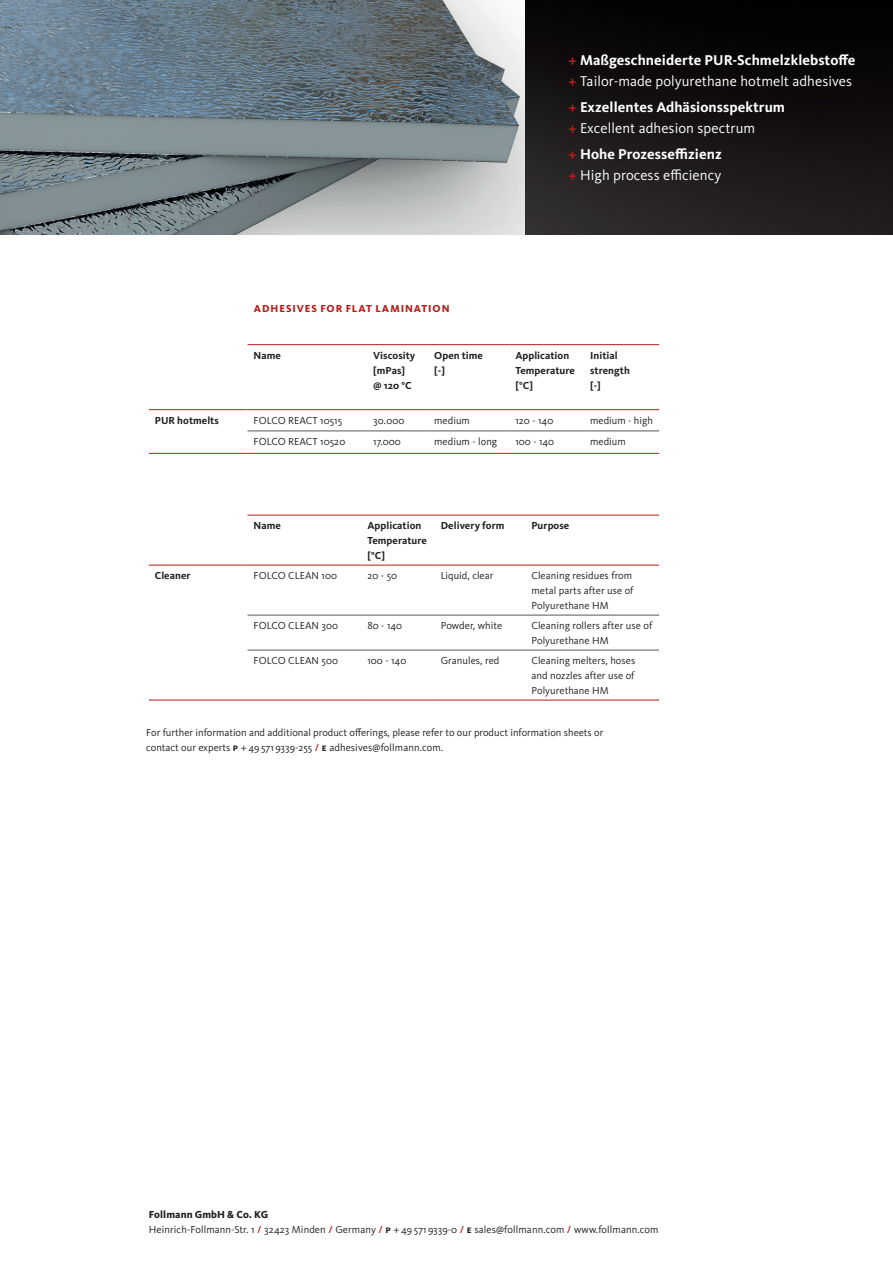
<style>
.page{position:relative;width:893px;height:1263px;background:#fff}
.page>*{position:absolute;margin:0;border:0;box-sizing:border-box;transform-origin:0 0}
.Fließtext_Block_DE{font:14.7px/21.3px "Kievit Pro";letter-spacing:.005em;color:#fff}
.Fließtext_Block_DE-2{font:700 14.7px/21.3px "Kievit Pro";letter-spacing:.005em;color:#fff}
.Fließtext_Tabelle{font:10.5px/15px "Kievit Pro";letter-spacing:.005em;color:#231f20}
.Fließtext_Tabelle-2{font:700 10.5px/15px "Kievit Pro";letter-spacing:.005em;color:#231f20}
.BU_Marginalien_DE{font:10.5px/15px "Kievit Pro";letter-spacing:.01em;color:#231f20}
.H1_Tabelle{font:800 10.5px "Kievit Pro";letter-spacing:.09em;color:#b51e1b}
.s1{font-weight:700;color:#b51e1b}
.s2{font-weight:700}
.s3{color:#b51e1b}
.s4{font-weight:400}
.s5{font-weight:500;color:#b51e1b}
.s6{font-weight:800}
</style>
<div class="page">
<img style="left:0;top:0;width:525px;height:234px">
<img style="left:525px;top:0;width:368px;height:234px">
<hr style="left:149px;top:409px;width:98px;height:1px;background:#b51e1b">
<hr style="left:248px;top:344px;width:119px;height:1px;background:#b51e1b">
<hr style="left:367px;top:344px;width:61px;height:1px;background:#b51e1b">
<hr style="left:428px;top:344px;width:81px;height:1px;background:#b51e1b">
<hr style="left:509px;top:344px;width:75px;height:1px;background:#b51e1b">
<hr style="left:584px;top:344px;width:75px;height:1px;background:#b51e1b">
<hr style="left:248px;top:409px;width:119px;height:1px;background:#b51e1b">
<hr style="left:367px;top:409px;width:61px;height:1px;background:#b51e1b">
<hr style="left:428px;top:409px;width:81px;height:1px;background:#b51e1b">
<hr style="left:509px;top:409px;width:75px;height:1px;background:#b51e1b">
<hr style="left:584px;top:409px;width:75px;height:1px;background:#b51e1b">
<hr style="left:248px;top:431px;width:119px;height:1px;background:#57585a">
<hr style="left:367px;top:431px;width:61px;height:1px;background:#57585a">
<hr style="left:428px;top:431px;width:81px;height:1px;background:#57585a">
<hr style="left:509px;top:431px;width:75px;height:1px;background:#57585a">
<hr style="left:584px;top:431px;width:75px;height:1px;background:#57585a">
<hr style="left:149px;top:453px;width:98px;height:1px;background:#b51e1b">
<hr style="left:248px;top:453px;width:119px;height:1px;background:#b51e1b">
<hr style="left:367px;top:453px;width:61px;height:1px;background:#b51e1b">
<hr style="left:428px;top:453px;width:81px;height:1px;background:#b51e1b">
<hr style="left:509px;top:453px;width:75px;height:1px;background:#b51e1b">
<hr style="left:584px;top:453px;width:75px;height:1px;background:#b51e1b">
<hr style="left:149px;top:565px;width:98px;height:1px;background:#b51e1b">
<hr style="left:248px;top:515px;width:113px;height:1px;background:#b51e1b">
<hr style="left:361px;top:515px;width:74px;height:1px;background:#b51e1b">
<hr style="left:435px;top:515px;width:90px;height:1px;background:#b51e1b">
<hr style="left:525px;top:515px;width:134px;height:1px;background:#b51e1b">
<hr style="left:248px;top:565px;width:113px;height:1px;background:#b51e1b">
<hr style="left:361px;top:565px;width:74px;height:1px;background:#b51e1b">
<hr style="left:435px;top:565px;width:90px;height:1px;background:#b51e1b">
<hr style="left:525px;top:565px;width:134px;height:1px;background:#b51e1b">
<hr style="left:248px;top:615px;width:113px;height:1px;background:#57585a">
<hr style="left:361px;top:615px;width:74px;height:1px;background:#57585a">
<hr style="left:435px;top:615px;width:90px;height:1px;background:#57585a">
<hr style="left:525px;top:615px;width:134px;height:1px;background:#57585a">
<hr style="left:248px;top:650px;width:113px;height:1px;background:#57585a">
<hr style="left:361px;top:650px;width:74px;height:1px;background:#57585a">
<hr style="left:435px;top:650px;width:90px;height:1px;background:#57585a">
<hr style="left:525px;top:650px;width:134px;height:1px;background:#57585a">
<hr style="left:149px;top:700px;width:98px;height:1px;background:#b51e1b">
<hr style="left:248px;top:700px;width:113px;height:1px;background:#b51e1b">
<hr style="left:361px;top:700px;width:74px;height:1px;background:#b51e1b">
<hr style="left:435px;top:700px;width:90px;height:1px;background:#b51e1b">
<hr style="left:525px;top:700px;width:134px;height:1px;background:#b51e1b">
<p class="Fließtext_Block_DE" style="left:568px;top:49px;width:289px"><span class="s1">+</span> <span class="s2">Maßgeschneiderte PUR-Schmelzklebstoffe </span><span class="s1">+</span> Tailor-made polyurethane hotmelt adhesives</p>
<p class="Fließtext_Block_DE-2" style="left:568px;top:96px;width:218px"><span class="s3">+</span> Exzellentes Adhäsionsspektrum <span class="s3">+</span> <span class="s4">Excellent adhesion spectrum</span></p>
<p class="Fließtext_Block_DE" style="left:568px;top:143px;width:155px"><span class="s1">+</span> <span class="s2">Hohe Prozesseffizienz </span><span class="s1">+</span> High process efficiency</p>
<p class="H1_Tabelle" style="left:254px;top:302px;width:197px">ADHESIVES FOR FLAT LAMINATION</p>
<p class="Fließtext_Tabelle-2" style="left:254px;top:348px;width:29px">Name</p>
<p class="Fließtext_Tabelle-2" style="left:373px;top:348px;width:44px">Viscosity [mPas]</p>
<p class="Fließtext_Tabelle-2" style="left:373px;top:378px;width:40px">@ 120 °C</p>
<p class="Fließtext_Tabelle-2" style="left:434px;top:348px;width:50px">Open time [-]</p>
<p class="Fließtext_Tabelle-2" style="left:515px;top:348px;width:61px">Application<br>Temperature [°C]</p>
<p class="Fließtext_Tabelle-2" style="left:590px;top:348px;width:41px">Initial strength</p>
<p class="Fließtext_Tabelle-2" style="left:590px;top:378px;width:12px">[-]</p>
<p class="Fließtext_Tabelle-2" style="left:155px;top:413px;width:65px">PUR hotmelts</p>
<p class="Fließtext_Tabelle" style="left:254px;top:413px;width:90px">FOLCO REACT 10515</p>
<p class="Fließtext_Tabelle" style="left:373px;top:413px;width:33px">30.000</p>
<p class="Fließtext_Tabelle" style="left:434px;top:413px;width:37px">medium</p>
<p class="Fließtext_Tabelle" style="left:515px;top:413px;width:39px">120 - 140</p>
<p class="Fließtext_Tabelle" style="left:590px;top:413px;width:64px">medium - high</p>
<p class="Fließtext_Tabelle" style="left:254px;top:434px;width:93px">FOLCO REACT 10520</p>
<p class="Fließtext_Tabelle" style="left:373px;top:434px;width:29px">17.000</p>
<p class="Fließtext_Tabelle" style="left:434px;top:434px;width:64px">medium - long</p>
<p class="Fließtext_Tabelle" style="left:515px;top:434px;width:40px">100 - 140</p>
<p class="Fließtext_Tabelle" style="left:590px;top:434px;width:37px">medium</p>
<p class="Fließtext_Tabelle-2" style="left:254px;top:518px;width:29px">Name</p>
<p class="Fließtext_Tabelle-2" style="left:367px;top:518px;width:61px">Application<br>Temperature [°C]</p>
<p class="Fließtext_Tabelle-2" style="left:441px;top:518px;width:65px">Delivery form</p>
<p class="Fließtext_Tabelle-2" style="left:531px;top:518px;width:39px">Purpose</p>
<p class="Fließtext_Tabelle-2" style="left:155px;top:568px;width:37px">Cleaner</p>
<p class="Fließtext_Tabelle" style="left:254px;top:568px;width:85px">FOLCO CLEAN 100</p>
<p class="Fließtext_Tabelle" style="left:367px;top:568px;width:31px">20 - 50</p>
<p class="Fließtext_Tabelle" style="left:441px;top:568px;width:54px">Liquid, clear</p>
<p class="Fließtext_Tabelle" style="left:531px;top:568px;width:104px">Cleaning residues from metal parts after use of<br>Polyurethane HM</p>
<p class="Fließtext_Tabelle" style="left:254px;top:618px;width:86px">FOLCO CLEAN 300</p>
<p class="Fließtext_Tabelle" style="left:367px;top:618px;width:36px">80 - 140</p>
<p class="Fließtext_Tabelle" style="left:441px;top:618px;width:63px">Powder, white</p>
<p class="Fließtext_Tabelle" style="left:531px;top:618px;width:122px">Cleaning rollers after use of</p>
<p class="Fließtext_Tabelle" style="left:531px;top:633px;width:79px">Polyurethane HM</p>
<p class="Fließtext_Tabelle" style="left:254px;top:653px;width:86px">FOLCO CLEAN 500</p>
<p class="Fließtext_Tabelle" style="left:367px;top:653px;width:40px">100 - 140</p>
<p class="Fließtext_Tabelle" style="left:441px;top:653px;width:60px">Granules, red</p>
<p class="Fließtext_Tabelle" style="left:531px;top:653px;width:105px;text-align:justify">Cleaning melters, hoses and nozzles after use of Polyurethane HM</p>
<p class="Fließtext_Tabelle" style="left:146px;top:725px;width:459px">For further information and additional product offerings, please refer to our product information sheets or contact our experts <span class="s2">p</span> + 49 571 9339-255 <span class="s5">/</span> <span class="s2">e</span> adhesives@follmann.com.</p>
<p class="BU_Marginalien_DE" style="left:149px;top:1207px;width:511px"><span class="s6">Follmann GmbH &amp; Co. KG<br></span>Heinrich-Follmann-Str. 1 <span class="s5">/</span> 32423 Minden <span class="s5">/</span> Germany <span class="s5">/</span> <span class="s2">p</span> + 49 571 9339-0 <span class="s5">/</span> <span class="s2">e</span> sales@follmann.com <span class="s5">/</span> www.follmann.com</p>
</div>
